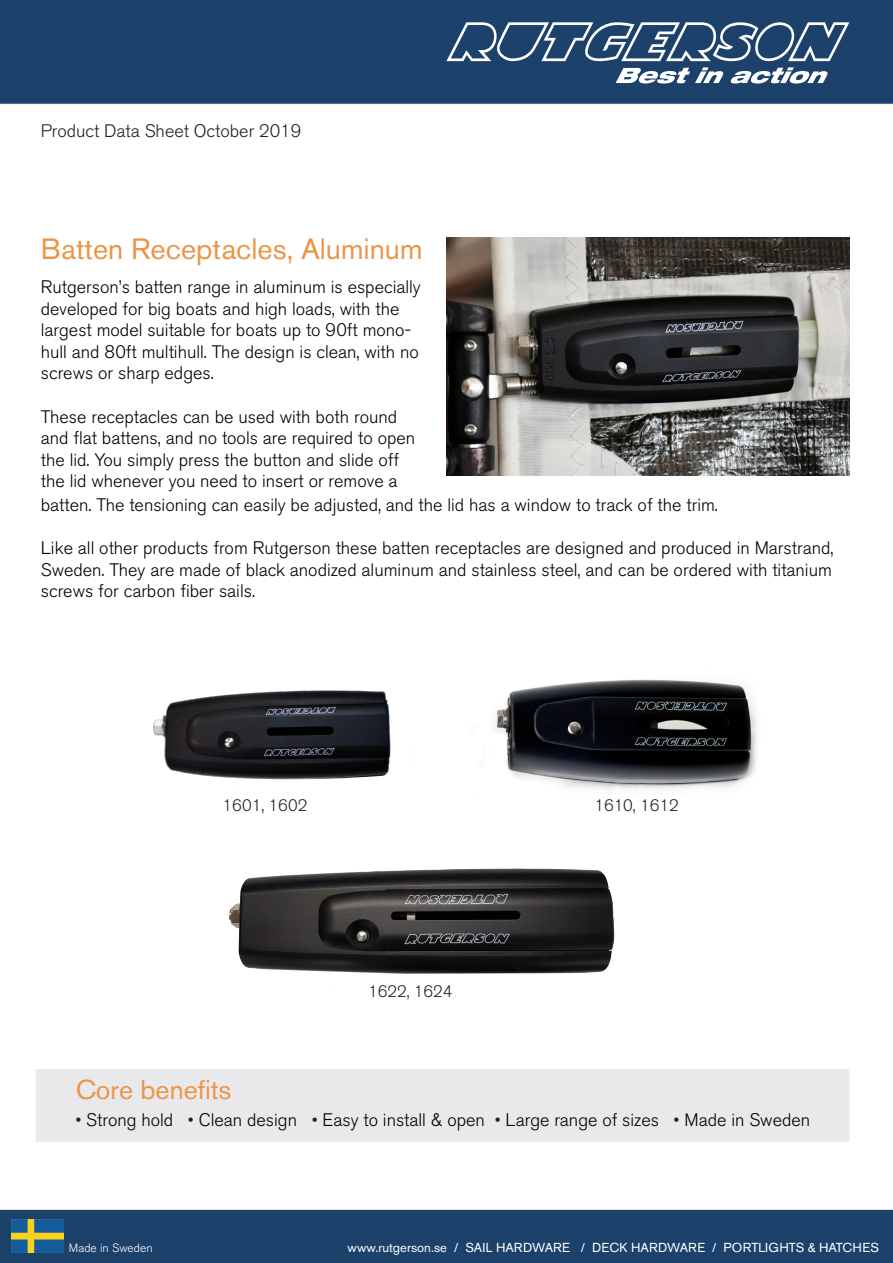
<style>
.page{position:relative;width:893px;height:1263px;background:#fff}
.page>*{position:absolute;margin:0;border:0;box-sizing:border-box;transform-origin:0 0}
.t1{font:29.1px "Akzidenz Grotesk BE";color:#eb9547}
.Core_Benefits{font:27px "Akzidenz Grotesk BE";color:#eb9547}
.Brötext{font:300 18px/21.6px "Akzidenz Grotesk BE";color:#000}
.t2{font:300 18px "Akzidenz Grotesk BE";color:#231f20}
.Artikelnr{font:300 16.5px "Akzidenz Grotesk BE";color:#231f20}
.t3{font:12.9px "Akzidenz Grotesk BE";color:#fff}
.t4{font:300 12px "Akzidenz Grotesk BE";color:#fff}
.s1{color:#231f20}
</style>
<div class="page">
<div style="left:0;top:1210px;width:893px;height:53px;background:#1c416a"></div>
<div style="left:0;top:0;width:893px;height:105px;background:#1c416a"></div>
<svg style="left:446px;top:22px;width:403px;height:39px"></svg>
<svg style="left:616px;top:67px;width:108px;height:16px"></svg>
<svg style="left:730px;top:67px;width:98px;height:16px"></svg>
<img style="left:11px;top:1220px;width:53px;height:32px">
<img style="left:446px;top:237px;width:403px;height:238px">
<div style="left:36px;top:1069px;width:813px;height:73px;background:#e9e9eb"></div>
<img style="left:492px;top:679px;width:265px;height:111px">
<img style="left:229px;top:868px;width:386px;height:106px">
<img style="left:153px;top:690px;width:257px;height:101px">
<p class="t2" style="left:41px;top:120px;width:262px">Product Data Sheet October 2019</p>
<p class="t1" style="left:41px;top:231px;width:383px">Batten Receptacles, Aluminum</p>
<p class="Brötext" style="left:41px;top:276px;width:381px">Rutgerson’s batten range in aluminum is especially developed for big boats and high loads, with the largest model suitable for boats up to 90ft mono&shy;hull and 80ft multihull. The design is clean, with no screws or sharp edges.</p>
<p class="Brötext" style="left:41px;top:406px;width:376px">These receptacles can be used with both round and flat battens, and no tools are required to open the lid. You simply press the button and slide off the lid whenever you need to insert or remove a</p>
<p class="Brötext" style="left:41px;top:494px;width:679px">batten. The tensioning can easily be adjusted, and the lid has a window to track of the trim.</p>
<p class="Brötext" style="left:41px;top:537px;width:794px;text-align:justify">Like all other products from Rutgerson these batten receptacles are designed and produced in Marstrand, Sweden. They are made of black anodized aluminum and stainless steel, and can be ordered with titanium screws for carbon fiber sails.</p>
<p class="Artikelnr" style="left:223px;top:796px;width:86px">1601, 1602</p>
<p class="Artikelnr" style="left:368px;top:982px;width:86px">1622, 1624</p>
<p class="Artikelnr" style="left:594px;top:796px;width:86px">1610, 1612</p>
<p class="Core_Benefits" style="left:76px;top:1074px;width:157px">Core benefits</p>
<p class="Brötext" style="left:75px;top:1109px;width:736px"><span class="s1">•</span> Strong hold <span class="s1">•</span> Clean design <span class="s1">•</span> Easy to install &amp; open <span class="s1">•</span> Large range of sizes <span class="s1">•</span> Made in Sweden</p>
<p class="t4" style="left:69px;top:1241px;width:85px">Made in Sweden</p>
<p class="t3" style="left:348px;top:1240px;width:533px">www.rutgerson.se / SAIL HARDWARE / DECK HARDWARE / PORTLIGHTS &amp; HATCHES</p>
</div>
